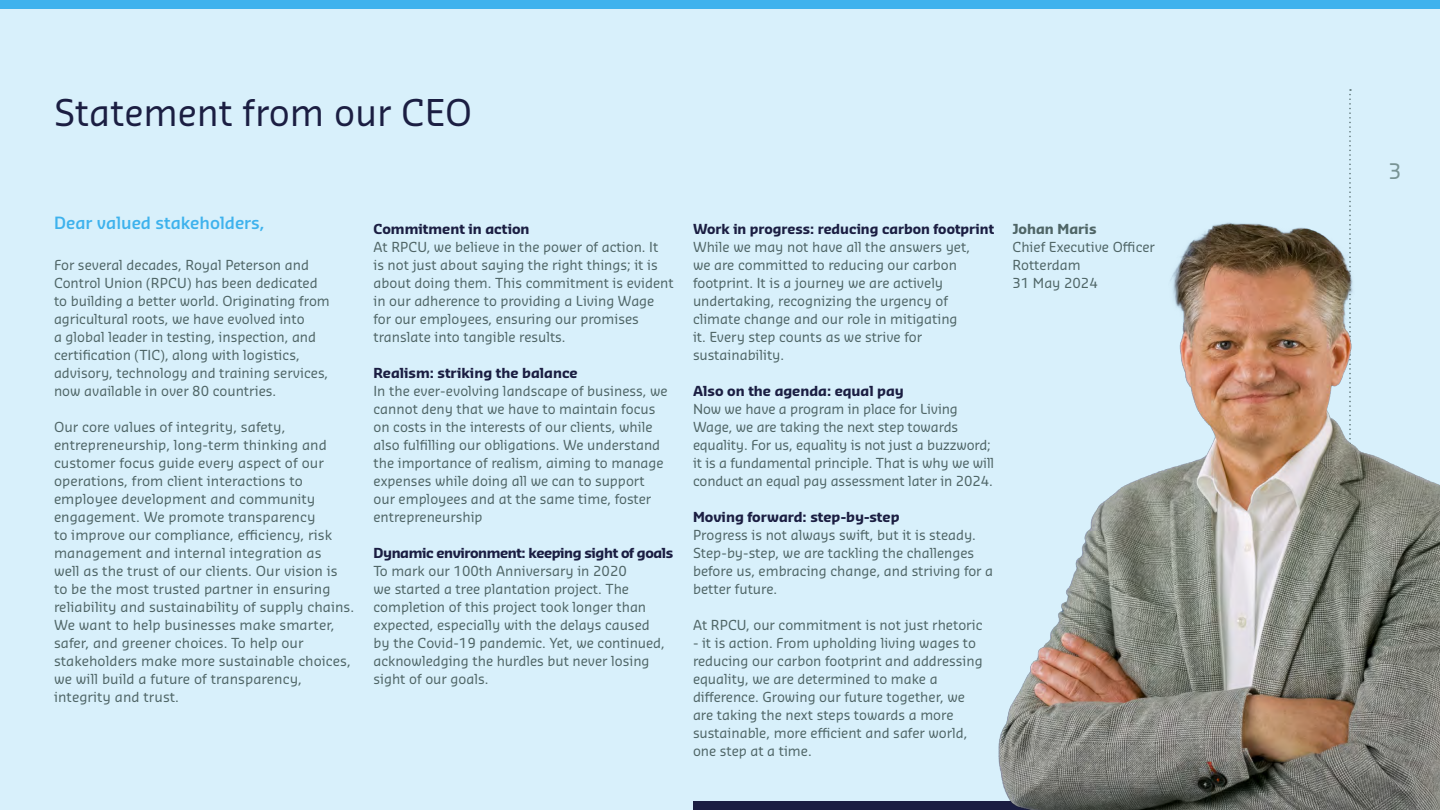
<style>
.page{position:relative;width:1440px;height:810px;background:#d8f0fb}
.page>*{position:absolute;margin:0;border:0;box-sizing:border-box;transform-origin:0 0}
.t1{font:36px "Sansa Pro";color:#1b1e42}
.t2{font:21px "Sansa Pro";color:#799495}
.t3{font:600 16.5px "Sansa Pro";color:#3eb2ed}
.t4{font:13.5px/18px "Sansa Pro";color:#4f6566}
.t5{font:700 13.5px "Sansa Pro";color:#1b1e42}
.t6{font:700 13.5px "Sansa Pro";letter-spacing:-.03em;color:#1b1e42}
.t7{font:700 13.5px "Sansa Pro";color:#4f6566}
</style>
<div class="page">
<svg style="left:1349px;top:89px;width:2px;height:95px"></svg>
<div style="left:0;top:0;width:1440px;height:9px;background:#3eb2ed"></div>
<div style="left:693px;top:801px;width:747px;height:9px;background:#1b1e42"></div>
<img style="left:998px;top:187px;width:442px;height:623px">
<h1 class="t1" style="left:54px;top:88px;width:420px">Statement from our CEO</h1>
<p class="t3" style="left:54px;top:212px;width:212px">Dear valued stakeholders,</p>
<p class="t4" style="left:54px;top:256px;width:277px">For several decades, Royal Peterson and Control Union (RPCU) has been dedicated to building a better world. Originating from agricultural roots, we have evolved into<br>a global leader in testing, inspection, and certification (TIC), along with logistics, advisory, technology and training services, now available in over 80 countries.</p>
<p class="t4" style="left:54px;top:418px;width:302px">Our core values of integrity, safety, entrepreneurship, long-term thinking and customer focus guide every aspect of our operations, from client interactions to employee development and community engagement. We promote transparency<br>to improve our compliance, efficiency, risk management and internal integration as<br>well as the trust of our clients. Our vision is to be the most trusted partner in ensuring reliability and sustainability of supply chains.<br>We want to help businesses make smarter, safer, and greener choices. To help our stakeholders make more sustainable choices, we will build a future of transparency, integrity and trust.</p>
<p class="t5" style="left:374px;top:220px;width:158px">Commitment in action</p>
<p class="t4" style="left:374px;top:238px;width:302px">At RPCU, we believe in the power of action. It<br>is not just about saying the right things; it is about doing them. This commitment is evident in our adherence to providing a Living Wage for our employees, ensuring our promises translate into tangible results.</p>
<p class="t5" style="left:374px;top:364px;width:206px">Realism: striking the balance</p>
<p class="t4" style="left:374px;top:382px;width:296px">In the ever-evolving landscape of business, we cannot deny that we have to maintain focus on costs in the interests of our clients, while also fulfilling our obligations. We understand the importance of realism, aiming to manage expenses while doing all we can to support our employees and at the same time, foster entrepreneurship</p>
<p class="t6" style="left:374px;top:544px;width:301px">Dynamic environment: keeping sight of goals</p>
<p class="t4" style="left:374px;top:562px;width:293px">To mark our 100th Anniversary in 2020<br>we started a tree plantation project. The completion of this project took longer than expected, especially with the delays caused by the Covid-19 pandemic. Yet, we continued, acknowledging the hurdles but never losing sight of our goals.</p>
<p class="t5" style="left:693px;top:220px;width:303px">Work in progress: reducing carbon footprint</p>
<p class="t4" style="left:693px;top:238px;width:279px">While we may not have all the answers yet, we are committed to reducing our carbon footprint. It is a journey we are actively undertaking, recognizing the urgency of climate change and our role in mitigating it. Every step counts as we strive for sustainability.</p>
<p class="t5" style="left:693px;top:382px;width:212px">Also on the agenda: equal pay</p>
<p class="t4" style="left:693px;top:400px;width:303px">Now we have a program in place for Living Wage, we are taking the next step towards equality. For us, equality is not just a buzzword; it is a fundamental principle. That is why we will conduct an equal pay assessment later in 2024.</p>
<p class="t5" style="left:693px;top:508px;width:208px">Moving forward: step-by-step</p>
<p class="t4" style="left:693px;top:526px;width:302px">Progress is not always swift, but it is steady.<br>Step-by-step, we are tackling the challenges before us, embracing change, and striving for a better future.</p>
<p class="t4" style="left:693px;top:616px;width:291px">At RPCU, our commitment is not just rhetoric</p>
<p class="t4" style="left:693px;top:634px;width:291px">- it is action. From upholding living wages to reducing our carbon footprint and addressing equality, we are determined to make a difference. Growing our future together, we are taking the next steps towards a more sustainable, more efficient and safer world, one step at a time.</p>
<p class="t7" style="left:1012px;top:220px;width:86px">Johan Maris</p>
<p class="t4" style="left:1012px;top:238px;width:144px">Chief Executive Officer<br>Rotterdam<br>31 May 2024</p>
<h2 class="t2" style="left:1389px;top:157px;width:15px">3</h2>
</div>
